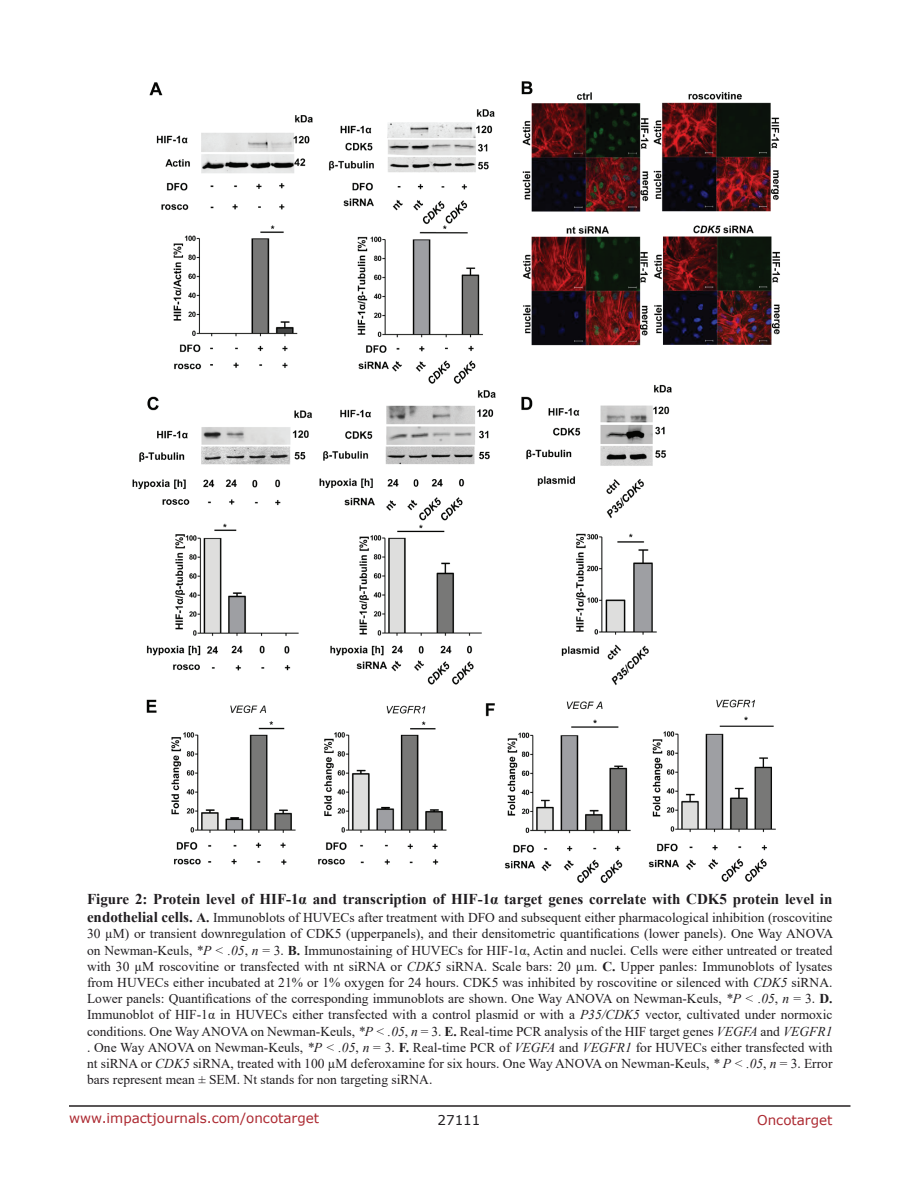
<style>
.page{position:relative;width:918px;height:1188px;background:#fff}
.page>*{position:absolute;margin:0;border:0;box-sizing:border-box;transform-origin:0 0}
.t1{font:700 15px "Times New Roman";color:#201d20}
.t2{font:13.5px/16.2px "Times New Roman";color:#201d20;text-align:justify}
.t3{font:13.5px "Verdana";color:#ac2830}
.t4{font:13.5px "Verdana";color:#201d20}
.s1{font-weight:700;font-size:15px}
.s2{font-weight:700}
.s3{font-style:italic}
</style>
<div class="page">
<hr style="left:69px;top:1105px;width:781px;height:2px;background:#231f20">
<img style="left:132px;top:81px;width:648px;height:802px">
<p class="t1" style="left:87px;top:888px;width:747px">Figure 2: Protein level of HIF-1α and transcription of HIF-1α target genes correlate with CDK5 protein level in</p>
<p class="t2" style="left:87px;top:909px;width:748px"><span class="s1">endothelial cells.</span> <span class="s2">A.</span> Immunoblots of HUVECs after treatment with DFO and subsequent either pharmacological inhibition (roscovitine 30 µM) or transient downregulation of CDK5 (upperpanels), and their densitometric quantifications (lower panels). One Way ANOVA on Newman-Keuls, <span class="s3">*P &lt; .05</span>, <span class="s3">n</span> = 3. <span class="s2">B.</span> Immunostaining of HUVECs for HIF-1α, Actin and nuclei. Cells were either untreated or treated with 30 µM roscovitine or transfected with nt siRNA or <span class="s3">CDK5</span> siRNA. Scale bars: 20 µm. <span class="s2">C.</span> Upper panles: Immunoblots of lysates from HUVECs either incubated at 21% or 1% oxygen for 24 hours. CDK5 was inhibited by roscovitine or silenced with <span class="s3">CDK5</span> siRNA.<br>Lower panels: Quantifications of the corresponding immunoblots are shown. One Way ANOVA on Newman-Keuls, <span class="s3">*P &lt; .05</span>, <span class="s3">n</span> = 3. <span class="s2">D.<br></span>Immunoblot of HIF-1α in HUVECs either transfected with a control plasmid or with a <span class="s3">P35/CDK5</span> vector, cultivated under normoxic conditions. One Way ANOVA on Newman-Keuls, <span class="s3">*P &lt; .05</span>, <span class="s3">n</span> = 3. <span class="s2">E.</span> Real-time PCR analysis of the HIF target genes <span class="s3">VEGFA</span> and <span class="s3">VEGFR1 </span>. One Way ANOVA on Newman-Keuls, <span class="s3">*P &lt; .05</span>, <span class="s3">n</span> = 3. <span class="s2">F.</span> Real-time PCR of <span class="s3">VEGFA</span> and <span class="s3">VEGFR1</span> for HUVECs either transfected with nt siRNA or <span class="s3">CDK5</span> siRNA, treated with 100 µM deferoxamine for six hours. One Way ANOVA on Newman-Keuls, <span class="s3">* P &lt; .05</span>, <span class="s3">n</span> = 3. Error bars represent mean ± SEM. Nt stands for non targeting siRNA.</p>
<p class="t3" style="left:69px;top:1109px;width:252px">www.impactjournals.com/oncotarget</p>
<p class="t4" style="left:438px;top:1111px;width:44px">27111</p>
<p class="t3" style="left:757px;top:1111px;width:77px">Oncotarget</p>
</div>
